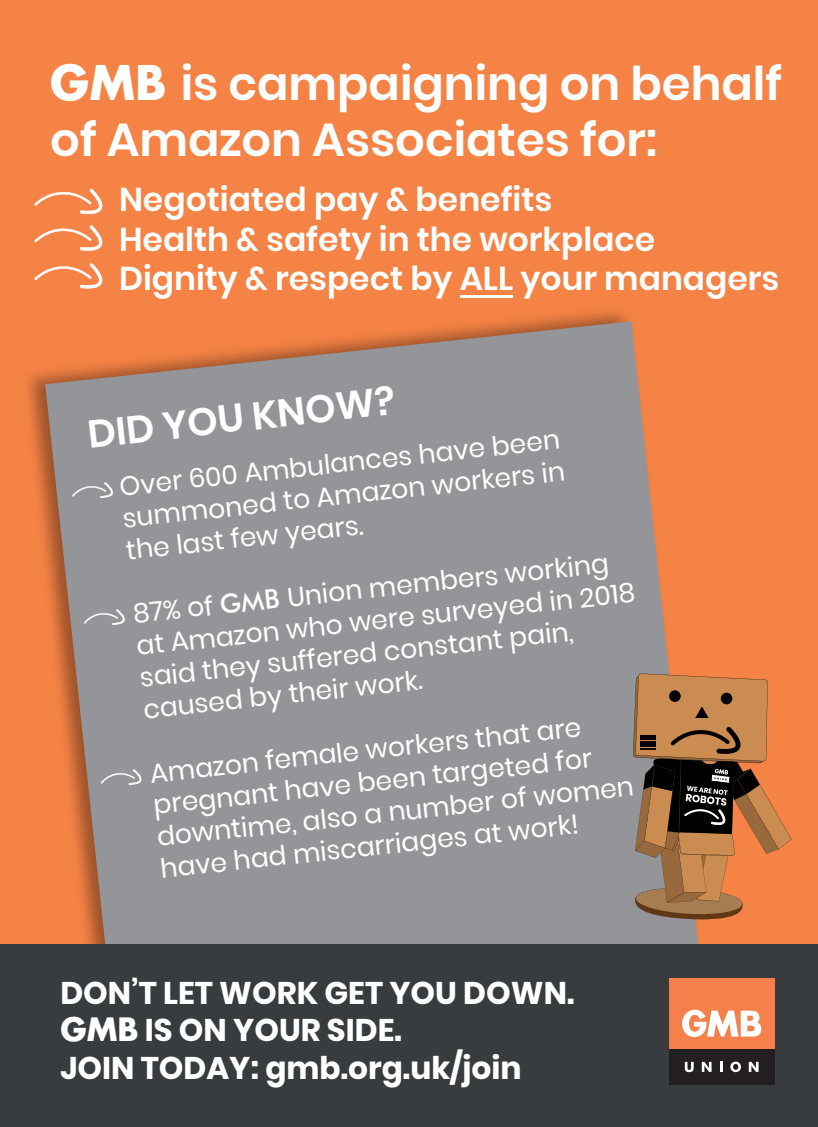
<style>
.page{position:relative;width:818px;height:1127px;background:#fff}
.page>*{position:absolute;margin:0;border:0;box-sizing:border-box;transform-origin:0 0}
.t1{font:600 46.5px/55.8px "Poppins";color:#fff}
.t2{font:600 38.62px "Poppins";color:#fff}
.t3{font:600 33px/39.5px "Poppins";color:#fff}
.t4{font:700 31.25px/37.5px "Poppins";color:#fff}
.t5{font:26.62px/32.1px "Poppins";color:#fff}
.s1{font-family:"Futura LT";font-weight:700}
.s2{font-family:"Futura BT";font-weight:500}
.s3{font-family:"Futura LT"}
</style>
<div class="page">
<div style="left:0;top:0;width:818px;height:1115px;background:#f58345"></div>
<svg style="left:45px;top:321px;width:656px;height:623px;fill:#939598"></svg>
<svg style="left:633px;top:673px;width:158px;height:246px"></svg>
<div style="left:0;top:944px;width:818px;height:182px;background:#383c3f"></div>
<hr style="left:460px;top:295px;width:53px;height:2px;background:#fff">
<svg style="left:70px;top:480px;width:44px;height:18px"></svg>
<svg style="left:82px;top:607px;width:43px;height:18px"></svg>
<svg style="left:99px;top:767px;width:43px;height:17px"></svg>
<div style="left:669px;top:977px;width:105px;height:71px;background:#f5804c"></div>
<div style="left:669px;top:1048px;width:105px;height:36px;background:#231f20"></div>
<svg style="left:682px;top:1009px;width:79px;height:27px"></svg>
<svg style="left:685px;top:1061px;width:9px;height:10px"></svg>
<svg style="left:702px;top:1061px;width:9px;height:10px"></svg>
<svg style="left:720px;top:1061px;width:2px;height:10px"></svg>
<svg style="left:730px;top:1061px;width:11px;height:10px"></svg>
<svg style="left:749px;top:1061px;width:9px;height:10px"></svg>
<svg style="left:34px;top:189px;width:68px;height:25px"></svg>
<svg style="left:34px;top:225px;width:68px;height:26px"></svg>
<svg style="left:34px;top:263px;width:68px;height:25px"></svg>
<h1 class="t1" style="left:50px;top:56px;width:733px"><span class="s1">GMB</span> is campaigning on behalf of Amazon Associates for:</h1>
<p class="t3" style="left:119px;top:180px;width:662px">Negotiated pay &amp; benefits<br>Health &amp; safety in the workplace<br>Dignity &amp; respect by ALL your managers</p>
<h2 class="t2" style="left:86px;top:411px;width:310px;rotate:-6deg">DID YOU KNOW?</h2>
<p class="t5" style="left:118px;top:470px;width:446px;text-align:justify;rotate:-6deg">Over 600 Ambulances have been summoned to Amazon workers in the last few years.</p>
<p class="t5" style="left:131px;top:597px;width:503px;rotate:-6deg">87% of <span class="s2">GMB</span> Union members working at Amazon who were surveyed in 2018 said they suffered constant pain, caused by their work.</p>
<p class="t5" style="left:149px;top:756px;width:481px;rotate:-6deg">Amazon female workers that are pregnant have been targeted for downtime, also a number of women have had miscarriages at work!</p>
<p class="t4" style="left:60px;top:974px;width:515px">DON’T LET WORK GET YOU DOWN.<br><span class="s3">GMB</span> IS ON YOUR SIDE.<br>JOIN TODAY: gmb.org.uk/join</p>
</div>
